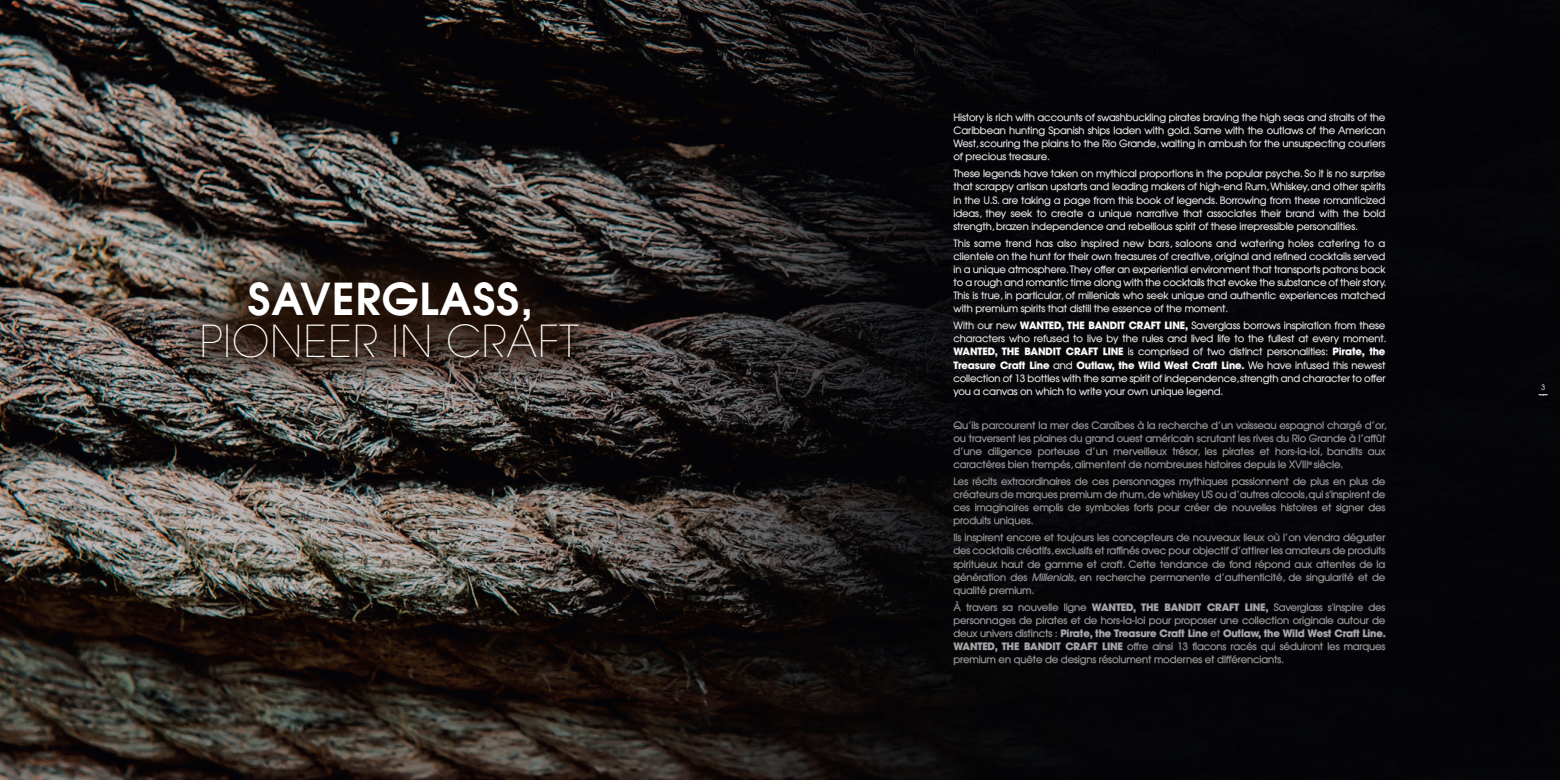
<style>
.page{position:relative;width:1560px;height:780px;background:#fff}
.page>*{position:absolute;margin:0;border:0;box-sizing:border-box;transform-origin:0 0}
.t1{font:200 43.75px/41.8px "Avant Garde";letter-spacing:.02em;color:#fff;text-align:center}
.t2{font:10px/13.1px "Avant Garde";letter-spacing:-.01em;color:#fff;text-align:justify}
.t3{font:10px/13.1px "Avant Garde";letter-spacing:-.01em;color:#a8a9ad;text-align:justify}
.t4{font:7.5px "Avant Garde";color:#fff}
.s1{font-weight:600}
.s2{font-weight:700}
.s3{font-style:italic}
</style>
<div class="page">
<img style="left:0;top:0;width:1559px;height:780px">
<svg style="left:952px;top:113px;width:433px;height:50px;background:#0c0b0e"></svg>
<svg style="left:952px;top:169px;width:434px;height:229px;background:#0e0d0f"></svg>
<svg style="left:952px;top:420px;width:435px;height:246px;background:#0d0c0e"></svg>
<img style="left:113px;top:224px;width:553px;height:196px">
<svg style="left:1537px;top:394px;width:10px;height:2px"></svg>
<p class="t1" style="left:200px;top:279px;width:380px"><span class="s1">SAVERGLASS,<br></span>PIONEER IN CRAFT</p>
<p class="t2" style="left:953px;top:111px;width:433px">History is rich with accounts of swashbuckling pirates braving the high seas and straits of the Caribbean hunting Spanish ships laden with gold. Same with the outlaws of the American West, scouring the plains to the Rio Grande, waiting in ambush for the unsuspecting couriers of precious treasure.</p>
<p class="t2" style="left:953px;top:167px;width:433px">These legends have taken on mythical proportions in the popular psyche. So it is no surprise that scrappy artisan upstarts and leading makers of high-end Rum, Whiskey, and other spirits in the U.S. are taking a page from this book of legends. Borrowing from these romanticized ideas, they seek to create a unique narrative that associates their brand with the bold strength, brazen independence and rebellious spirit of these irrepressible personalities.</p>
<p class="t2" style="left:953px;top:236px;width:434px;text-align:left">This same trend has also inspired new bars, saloons and watering holes catering to a clientele on the hunt for their own treasures of creative, original and refined cocktails served in a unique atmosphere. They offer an experiential environment that transports patrons back to a rough and romantic time along with the cocktails that evoke the substance of their story.<br>This is true, in particular, of millenials who seek unique and authentic experiences matched with premium spirits that distill the essence of the moment.</p>
<p class="t2" style="left:953px;top:319px;width:434px">With our new <span class="s2">WANTED, THE BANDIT CRAFT LINE,</span> Saverglass borrows inspiration from these characters who refused to live by the rules and lived life to the fullest at every moment.<br><span class="s2">WANTED, THE BANDIT CRAFT LINE</span> is comprised of two distinct personalities: <span class="s2">Pirate, the Treasure Craft Line</span> and <span class="s2">Outlaw, the Wild West Craft Line.</span> We have infused this newest collection of 13 bottles with the same spirit of independence, strength and character to offer you a canvas on which to write your own unique legend.</p>
<p class="t3" style="left:953px;top:418px;width:434px">Qu’ils parcourent la mer des Caraïbes à la recherche d’un vaisseau espagnol chargé d’or, ou traversent les plaines du grand ouest américain scrutant les rives du Rio Grande à l’affût d’une diligence porteuse d’un merveilleux trésor, les pirates et hors-la-loi, bandits aux caractères bien trempés, alimentent de nombreuses histoires depuis le XVIII<sup>e</sup> siècle.</p>
<p class="t3" style="left:953px;top:474px;width:433px">Les récits extraordinaires de ces personnages mythiques passionnent de plus en plus de créateurs de marques premium de rhum, de whiskey US ou d’autres alcools, qui s'inspirent de ces imaginaires emplis de symboles forts pour créer de nouvelles histoires et signer des produits uniques.</p>
<p class="t3" style="left:953px;top:531px;width:433px">Ils inspirent encore et toujours les concepteurs de nouveaux lieux où l’on viendra déguster des cocktails créatifs, exclusifs et raffinés avec pour objectif d’attirer les amateurs de produits spiritueux haut de gamme et craft. Cette tendance de fond répond aux attentes de la génération des <span class="s3">Millenials,</span> en recherche permanente d’authenticité, de singularité et de qualité premium.</p>
<p class="t3" style="left:953px;top:600px;width:434px">À travers sa nouvelle ligne <span class="s2">WANTED, THE BANDIT CRAFT LINE,</span> Saverglass s'inspire des personnages de pirates et de hors-la-loi pour proposer une collection originale autour de deux univers distincts : <span class="s2">Pirate, the Treasure Craft Line</span> et <span class="s2">Outlaw, the Wild West Craft Line.<br>WANTED, THE BANDIT CRAFT LINE</span> offre ainsi 13 flacons racés qui séduiront les marques premium en quête de designs résolument modernes et différenciants.</p>
<p class="t4" style="left:1540px;top:382px;width:6px">3</p>
</div>
